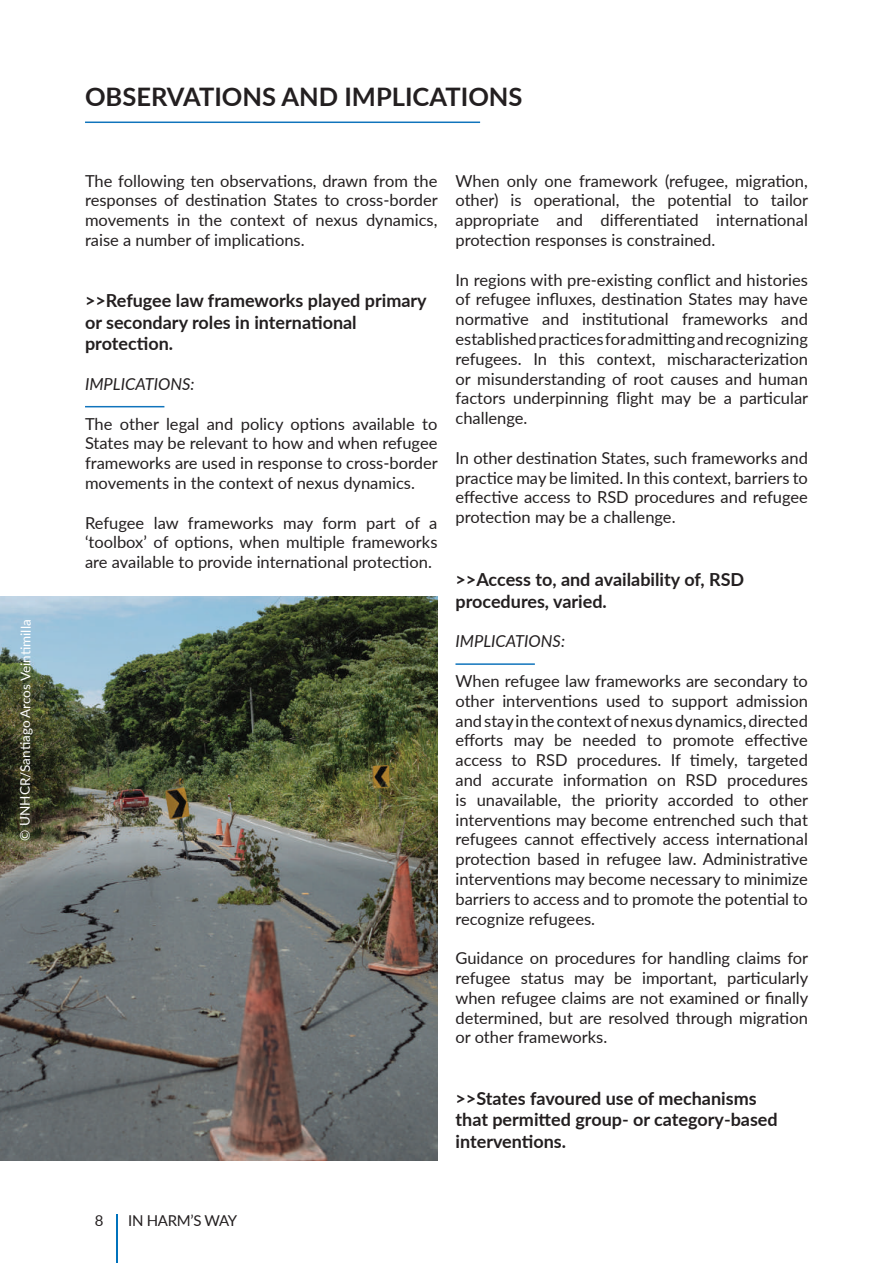
<style>
.page{position:relative;width:893px;height:1263px;background:#fff}
.page>*{position:absolute;margin:0;border:0;box-sizing:border-box;transform-origin:0 0}
.t1{font:700 25.5px "Lato";color:#231f20}
.t2{font:700 18px/21.6px "Lato";color:#231f20}
.t3{font:16.5px/19.8px "Lato";color:#231f20;text-align:justify}
.t4{font:italic 16.5px "Lato";color:#231f20}
.t5{font:15px "Lato";letter-spacing:-.02em;color:#231f20}
.t6{font:13.5px "Lato";letter-spacing:-.005em;color:#fff}
</style>
<div class="page">
<hr style="left:117px;top:1214px;width:1px;height:49px;background:#0072bc">
<hr style="left:85px;top:122px;width:395px;height:1px;background:#1074bc">
<hr style="left:85px;top:406px;width:79px;height:1px;background:#1074bc">
<hr style="left:455px;top:663px;width:80px;height:2px;background:#1074bc">
<img style="left:0;top:596px;width:438px;height:564px">
<p class="t6" style="left:16px;top:840px;width:223px;rotate:-90deg">© UNHCR/Santiago Arcos Veintimilla</p>
<h1 class="t1" style="left:85px;top:78px;width:439px">OBSERVATIONS AND IMPLICATIONS</h1>
<p class="t3" style="left:85px;top:170px;width:354px">The following ten observations, drawn from the responses of destination States to cross-border movements in the context of nexus dynamics, raise a number of implications.</p>
<p class="t2" style="left:85px;top:289px;width:343px">&gt;&gt;Refugee law frameworks played primary or secondary roles in international protection.</p>
<p class="t4" style="left:85px;top:372px;width:111px">IMPLICATIONS:</p>
<p class="t3" style="left:85px;top:413px;width:354px">The other legal and policy options available to States may be relevant to how and when refugee frameworks are used in response to cross-border movements in the context of nexus dynamics.</p>
<p class="t3" style="left:85px;top:512px;width:354px">Refugee law frameworks may form part of a ‘toolbox’ of options, when multiple frameworks are available to provide international protection.</p>
<p class="t3" style="left:455px;top:170px;width:354px">When only one framework (refugee, migration, other) is operational, the potential to tailor appropriate and differentiated international protection responses is constrained.</p>
<p class="t3" style="left:455px;top:269px;width:354px">In regions with pre-existing conflict and histories of refugee influxes, destination States may have normative and institutional frameworks and established practices for admitting and recognizing refugees. In this context, mischaracterization or misunderstanding of root causes and human factors underpinning flight may be a particular challenge.</p>
<p class="t3" style="left:455px;top:447px;width:354px">In other destination States, such frameworks and practice may be limited. In this context, barriers to effective access to RSD procedures and refugee protection may be a challenge.</p>
<p class="t2" style="left:455px;top:568px;width:290px">&gt;&gt;Access to, and availability of, RSD procedures, varied.</p>
<p class="t4" style="left:455px;top:630px;width:111px">IMPLICATIONS:</p>
<p class="t3" style="left:455px;top:670px;width:354px">When refugee law frameworks are secondary to other interventions used to support admission and stay in the context of nexus dynamics, directed efforts may be needed to promote effective access to RSD procedures. If timely, targeted and accurate information on RSD procedures is unavailable, the priority accorded to other interventions may become entrenched such that refugees cannot effectively access international protection based in refugee law. Administrative interventions may become necessary to minimize barriers to access and to promote the potential to recognize refugees.</p>
<p class="t3" style="left:455px;top:948px;width:354px">Guidance on procedures for handling claims for refugee status may be important, particularly when refugee claims are not examined or finally determined, but are resolved through migration or other frameworks.</p>
<p class="t2" style="left:455px;top:1086px;width:324px">&gt;&gt;States favoured use of mechanisms that permitted group- or category-based interventions.</p>
<p class="t5" style="left:95px;top:1210px;width:10px">8</p>
<p class="t5" style="left:128px;top:1210px;width:111px">IN HARM’S WAY</p>
</div>
